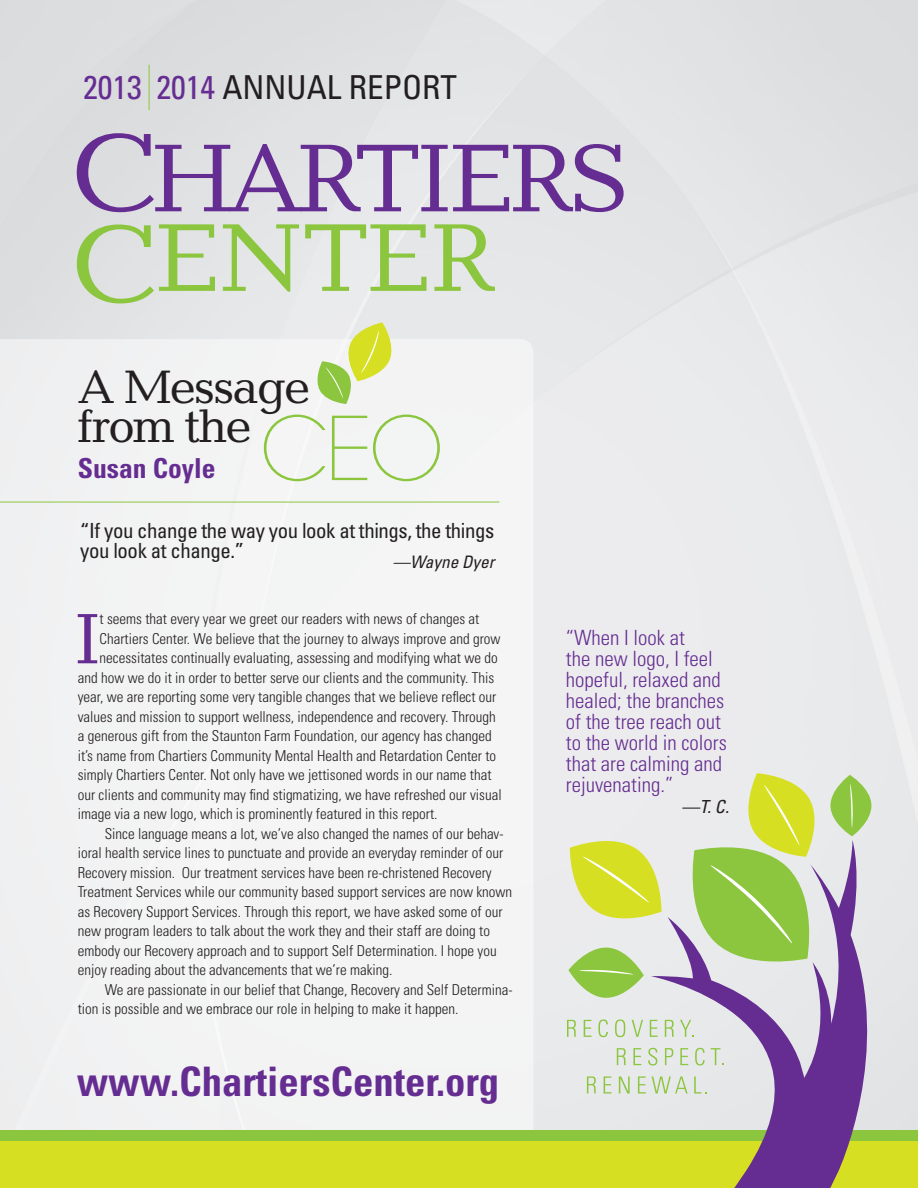
<style>
.page{position:relative;width:918px;height:1188px;background:#fff}
.page>*{position:absolute;margin:0;border:0;box-sizing:border-box;transform-origin:0 0}
.t1{font:200 87.15px "ITC Avant Garde Std";color:#8bc63e}
.t2{font:72.15px "Candida Std";color:#652d91}
.t3{font:47.4px/39.3px "Candida Std";letter-spacing:-.04em;color:#231f20}
.t4{font:700 condensed 40.65px "Univers LT Std";color:#652d91}
.t5{font:condensed 33px "Univers LT Std";color:#231f20}
.t6{font:700 condensed 27.6px "Univers LT Std";color:#652d91}
.t7{font:300 condensed 21px/21px "Univers LT Std";color:#652d91}
.t8{font:condensed 20.85px/20.9px "Univers LT Std";letter-spacing:-.02em;color:#231f20}
.t9{font:italic condensed 18px "Univers LT Std";color:#231f20}
.t10{font:italic condensed 17.25px "Univers LT Std";color:#231f20}
.t11{font:300 condensed 15px "Univers LT Std";color:#231f20}
.s1{color:#652d91}
</style>
<div class="page">
<div style="left:0;top:339px;width:534px;height:791px;background:#f3f4f4"></div>
<svg style="left:77px;top:133px;width:547px;height:79px;background:#c0b2ce"></svg>
<svg style="left:77px;top:224px;width:138px;height:79px;background:#cbdaba"></svg>
<svg style="left:223px;top:224px;width:76px;height:68px;background:#cadcb6"></svg>
<svg style="left:305px;top:224px;width:122px;height:67px;background:#cddfb8"></svg>
<svg style="left:434px;top:224px;width:61px;height:67px;background:#c4daaa"></svg>
<div style="left:0;top:1132px;width:918px;height:56px;background:#d6df21"></div>
<div style="left:0;top:1130px;width:918px;height:11px;background:#8bc63e"></div>
<svg style="left:313px;top:322px;width:83px;height:82px"></svg>
<svg style="left:567px;top:1020px;width:9px;height:17px"></svg>
<svg style="left:584px;top:1020px;width:8px;height:17px"></svg>
<svg style="left:598px;top:1019px;width:10px;height:18px"></svg>
<svg style="left:615px;top:1019px;width:10px;height:18px"></svg>
<svg style="left:632px;top:1020px;width:11px;height:17px"></svg>
<svg style="left:650px;top:1020px;width:1px;height:17px"></svg>
<svg style="left:617px;top:1048px;width:9px;height:17px"></svg>
<svg style="left:633px;top:1048px;width:8px;height:17px"></svg>
<svg style="left:648px;top:1048px;width:3px;height:18px"></svg>
<svg style="left:587px;top:1076px;width:9px;height:18px"></svg>
<svg style="left:604px;top:1076px;width:7px;height:17px"></svg>
<svg style="left:619px;top:1076px;width:11px;height:18px"></svg>
<svg style="left:638px;top:1076px;width:8px;height:17px"></svg>
<svg style="left:684px;top:773px;width:139px;height:67px;background:#e3e6a0"></svg>
<svg style="left:569px;top:832px;width:93px;height:96px;background:#dee36c"></svg>
<svg style="left:568px;top:946px;width:76px;height:53px;background:#b0d482"></svg>
<svg style="left:830px;top:775px;width:42px;height:61px;background:#add37d"></svg>
<svg style="left:651px;top:840px;width:243px;height:348px;background:#b8b5a7"></svg>
<hr style="left:149px;top:65px;width:1px;height:45px;background:#8bc63e">
<hr style="left:0;top:502px;width:500px;height:1px;background:#8bc63e">
<h3 class="t5" style="left:83px;top:66px;width:375px"><span class="s1">2013 2014</span> ANNUAL REPORT</h3>
<h3 class="t3" style="left:78px;top:368px;width:234px">A Message from the</h3>
<h3 class="t6" style="left:78px;top:452px;width:139px">Susan Coyle</h3>
<h1 class="t1" style="left:260px;top:398px;width:185px">CEO</h1>
<h3 class="t8" style="left:80px;top:519px;width:416px">“If you change the way you look at things, the things you look at change.”</h3>
<p class="t10" style="left:393px;top:551px;width:103px">—Wayne Dyer</p>
<h2 class="t2" style="left:75px;top:598px;width:26px">I</h2>
<p class="t11" style="left:100px;top:610px;width:381px">t seems that every year we greet our readers with news of changes at</p>
<p class="t11" style="left:100px;top:630px;width:402px">Chartiers Center. We believe that the journey to always improve and grow</p>
<p class="t11" style="left:100px;top:649px;width:400px">necessitates continually evaluating, assessing and modifying what we do</p>
<p class="t11" style="left:78px;top:669px;width:418px">and how we do it in order to better serve our clients and the community. This</p>
<p class="t11" style="left:78px;top:688px;width:420px">year, we are reporting some very tangible changes that we believe reflect our</p>
<p class="t11" style="left:78px;top:708px;width:420px">values and mission to support wellness, independence and recovery. Through</p>
<p class="t11" style="left:78px;top:727px;width:415px">a generous gift from the Staunton Farm Foundation, our agency has changed</p>
<p class="t11" style="left:78px;top:747px;width:420px">it’s name from Chartiers Community Mental Health and Retardation Center to</p>
<p class="t11" style="left:78px;top:766px;width:415px">simply Chartiers Center. Not only have we jettisoned words in our name that</p>
<p class="t11" style="left:78px;top:786px;width:425px">our clients and community may find stigmatizing, we have refreshed our visual</p>
<p class="t11" style="left:78px;top:805px;width:361px">image via a new logo, which is prominently featured in this report.</p>
<p class="t11" style="left:105px;top:825px;width:400px">Since language means a lot, we’ve also changed the names of our behav-</p>
<p class="t11" style="left:78px;top:844px;width:427px">ioral health service lines to punctuate and provide an everyday reminder of our</p>
<p class="t11" style="left:78px;top:864px;width:416px">Recovery mission. Our treatment services have been re-christened Recovery</p>
<p class="t11" style="left:78px;top:883px;width:436px">Treatment Services while our community based support services are now known</p>
<p class="t11" style="left:78px;top:903px;width:426px">as Recovery Support Services. Through this report, we have asked some of our</p>
<p class="t11" style="left:78px;top:922px;width:414px">new program leaders to talk about the work they and their staff are doing to</p>
<p class="t11" style="left:78px;top:942px;width:420px">embody our Recovery approach and to support Self Determination. I hope you</p>
<p class="t11" style="left:78px;top:961px;width:316px">enjoy reading about the advancements that we’re making.</p>
<p class="t11" style="left:105px;top:981px;width:409px">We are passionate in our belief that Change, Recovery and Self Determina-</p>
<p class="t11" style="left:78px;top:1000px;width:382px">tion is possible and we embrace our role in helping to make it happen.</p>
<h3 class="t4" style="left:77px;top:1057px;width:424px">www.ChartiersCenter.org</h3>
<h3 class="t7" style="left:566px;top:627px;width:162px">“When I look at<br>the new logo, I feel hopeful, relaxed and healed; the branches of the tree reach out to the world in colors that are calming and rejuvenating.”</h3>
<p class="t9" style="left:682px;top:795px;width:49px">—T. C.</p>
</div>
